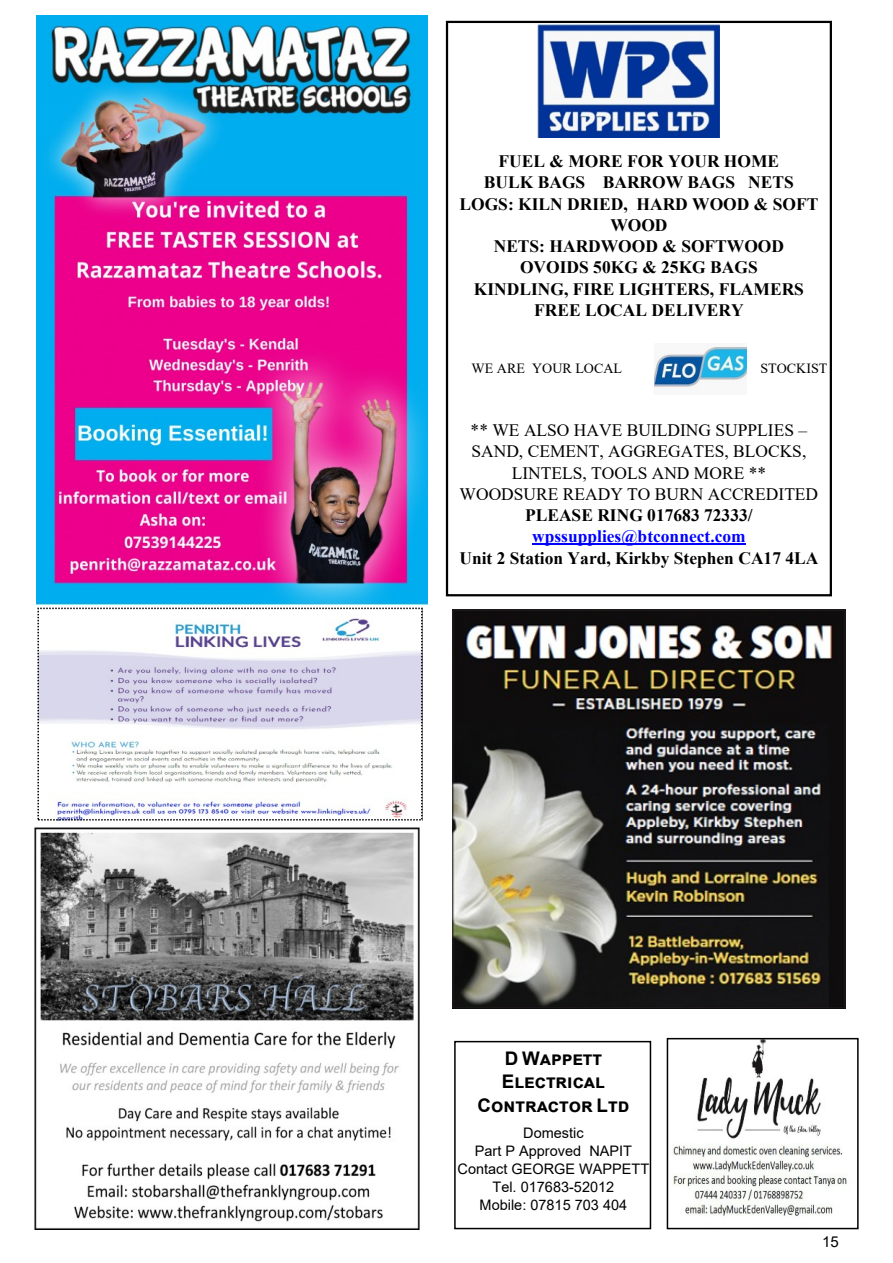
<style>
.page{position:relative;width:893px;height:1263px;background:#fff}
.page>*{position:absolute;margin:0;border:0;box-sizing:border-box;transform-origin:0 0}
.t1{font:700 18.75px/23.4px "Arial";color:#000;text-align:center}
.t2{font:700 17.4px/21.3px "Times New Roman";color:#000;text-align:center}
.t3{font:17.4px/21.3px "Times New Roman";color:#000;text-align:center}
.t4{font:700 17.4px "Times New Roman";color:#00f}
.t5{font:15px "Arial";color:#000}
.t6{font:14.55px/18px "Arial";color:#000;text-align:center}
.t7{font:14.1px "Times New Roman";color:#000}
</style>
<div class="page">
<img style="left:34px;top:827px;width:386px;height:402px">
<img style="left:453px;top:610px;width:392px;height:398px">
<svg style="left:143px;top:1004px;width:4px;height:8px"></svg>
<img style="left:36px;top:16px;width:391px;height:588px">
<div style="left:454px;top:1041px;width:197px;height:188px;border:2px solid #000"></div>
<img style="left:672px;top:1041px;width:175px;height:175px">
<div style="left:667px;top:1038px;width:192px;height:191px;border:2px solid #000"></div>
<img style="left:40px;top:618px;width:380px;height:199px">
<div style="left:446px;top:21px;width:386px;height:575px;border:2px solid #000"></div>
<img style="left:654px;top:347px;width:92px;height:47px">
<hr style="left:532px;top:543px;width:214px;height:2px;background:#00f">
<img style="left:538px;top:25px;width:182px;height:112px">
<p class="t2" style="left:459px;top:152px;width:360px">FUEL &amp; MORE FOR YOUR HOME<br>BULK BAGS BARROW BAGS NETS<br>LOGS: KILN DRIED, HARD WOOD &amp; SOFT<br>WOOD<br>NETS: HARDWOOD &amp; SOFTWOOD<br>OVOIDS 50KG &amp; 25KG BAGS<br>KINDLING, FIRE LIGHTERS, FLAMERS<br>FREE LOCAL DELIVERY</p>
<p class="t7" style="left:472px;top:364px;width:152px">WE ARE YOUR LOCAL</p>
<p class="t7" style="left:760px;top:364px;width:69px">STOCKIST</p>
<p class="t3" style="left:460px;top:421px;width:360px">** WE ALSO HAVE BUILDING SUPPLIES –<br>SAND, CEMENT, AGGREGATES, BLOCKS,<br>LINTELS, TOOLS AND MORE **<br>WOODSURE READY TO BURN ACCREDITED</p>
<p class="t2" style="left:525px;top:506px;width:229px">PLEASE RING 017683 72333/</p>
<p class="t4" style="left:532px;top:531px;width:215px">wpssupplies@btconnect.com</p>
<p class="t2" style="left:459px;top:549px;width:360px">Unit 2 Station Yard, Kirkby Stephen CA17 4LA</p>
<p class="t1" style="left:478px;top:1048px;width:153px">D Wappett<br>Electrical<br>Contractor Ltd</p>
<p class="t6" style="left:458px;top:1125px;width:193px">Domestic<br>Part P Approved NAPIT<br>Contact GEORGE WAPPETT<br>Tel. 017683-52012<br>Mobile: 07815 703 404</p>
<p class="t5" style="left:822px;top:1236px;width:18px">15</p>
</div>
